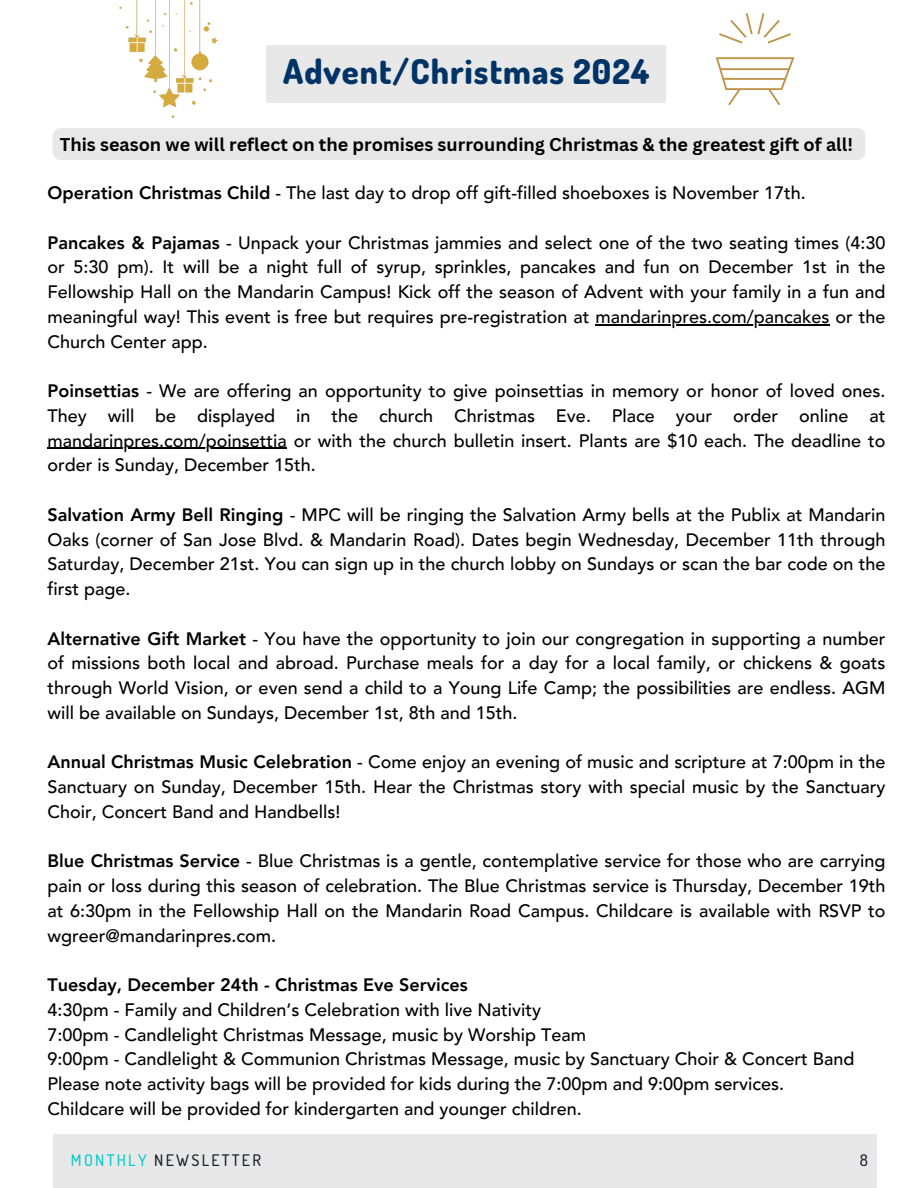
<style>
.page{position:relative;width:918px;height:1188px;background:#fff}
.page>*{position:absolute;margin:0;border:0;box-sizing:border-box;transform-origin:0 0}
.t1{font:800 34.2px "Dosis";letter-spacing:.03em;color:#036}
.t2{font:500 18px/24.8px "Avenir LT Pro";color:#000}
.t3{font:700 18px "Canva Sans";color:#000}
.t4{font:500 15.9px "Dosis";letter-spacing:.14em;color:#1a202b}
.s1{font-weight:800}
.s2{color:#0cc}
</style>
<div class="page">
<div style="left:267px;top:45px;width:399px;height:58px;background:#e9e8e8"></div>
<div style="left:53px;top:1135px;width:823px;height:53px;background:#e9e8e8"></div>
<svg style="left:716px;top:13px;width:78px;height:92px"></svg>
<hr style="left:595px;top:324px;width:235px;height:1px;background:#000">
<hr style="left:47px;top:448px;width:240px;height:1px;background:#000">
<img style="left:120px;top:1px;width:97px;height:117px">
<div style="left:53px;top:128px;width:812px;height:32px;background:#e9e8e8"></div>
<p class="t1" style="left:283px;top:49px;width:367px">Advent/Christmas 2024</p>
<p class="t3" style="left:60px;top:132px;width:795px">This season we will reflect on the promises surrounding Christmas &amp; the greatest gift of all!</p>
<h1 class="t2" style="left:47px;top:182px;width:760px"><span class="s1">Operation Christmas Child</span> - The last day to drop off gift-filled shoeboxes is November 17th.</h1>
<h2 class="t2" style="left:47px;top:232px;width:840px;text-align:justify"><span class="s1">Pancakes &amp; Pajamas</span> - Unpack your Christmas jammies and select one of the two seating times (4:30 or 5:30 pm). It will be a night full of syrup, sprinkles, pancakes and fun on December 1st in the Fellowship Hall on the Mandarin Campus! Kick off the season of Advent with your family in a fun and meaningful way! This event is free but requires pre-registration at mandarinpres.com/pancakes or the</h2>
<h2 class="t2" style="left:47px;top:331px;width:162px">Church Center app.</h2>
<h2 class="t2" style="left:47px;top:380px;width:840px"><span class="s1">Poinsettias</span> - We are offering an opportunity to give poinsettias in memory or honor of loved ones.<br>They will be displayed in the church Christmas Eve. Place your order online at</h2>
<h2 class="t2" style="left:47px;top:430px;width:840px">mandarinpres.com/poinsettia or with the church bulletin insert. Plants are $10 each. The deadline to order is Sunday, December 15th.</h2>
<h2 class="t2" style="left:47px;top:504px;width:840px"><span class="s1">Salvation Army Bell Ringing</span> - MPC will be ringing the Salvation Army bells at the Publix at Mandarin<br>Oaks (corner of San Jose Blvd. &amp; Mandarin Road). Dates begin Wednesday, December 11th through</h2>
<h2 class="t2" style="left:47px;top:553px;width:840px">Saturday, December 21st. You can sign up in the church lobby on Sundays or scan the bar code on the first page.</h2>
<h2 class="t2" style="left:47px;top:628px;width:840px"><span class="s1">Alternative Gift Market</span> - You have the opportunity to join our congregation in supporting a number</h2>
<h2 class="t2" style="left:47px;top:652px;width:840px;text-align:justify">of missions both local and abroad. Purchase meals for a day for a local family, or chickens &amp; goats through World Vision, or even send a child to a Young Life Camp; the possibilities are endless. AGM will be available on Sundays, December 1st, 8th and 15th.</h2>
<h2 class="t2" style="left:47px;top:751px;width:840px"><span class="s1">Annual Christmas Music Celebration</span> - Come enjoy an evening of music and scripture at 7:00pm in the<br>Sanctuary on Sunday, December 15th. Hear the Christmas story with special music by the Sanctuary</h2>
<h2 class="t2" style="left:47px;top:801px;width:295px">Choir, Concert Band and Handbells!</h2>
<h2 class="t2" style="left:47px;top:850px;width:840px"><span class="s1">Blue Christmas Service</span> - Blue Christmas is a gentle, contemplative service for those who are carrying pain or loss during this season of celebration. The Blue Christmas service is Thursday, December 19th</h2>
<h2 class="t2" style="left:47px;top:900px;width:840px">at 6:30pm in the Fellowship Hall on the Mandarin Road Campus. Childcare is available with RSVP to wgreer@mandarinpres.com.</h2>
<h2 class="t2" style="left:47px;top:974px;width:495px"><span class="s1">Tuesday, December 24th - Christmas Eve Services<br></span>4:30pm - Family and Children’s Celebration with live Nativity</h2>
<h2 class="t2" style="left:47px;top:1024px;width:808px">7:00pm - Candlelight Christmas Message, music by Worship Team<br>9:00pm - Candlelight &amp; Communion Christmas Message, music by Sanctuary Choir &amp; Concert Band Please note activity bags will be provided for kids during the 7:00pm and 9:00pm services.<br>Childcare will be provided for kindergarten and younger children.</h2>
<p class="t4" style="left:71px;top:1150px;width:192px"><span class="s2">MONTHLY</span> NEWSLETTER</p>
<p class="t4" style="left:860px;top:1150px;width:10px">8</p>
</div>
